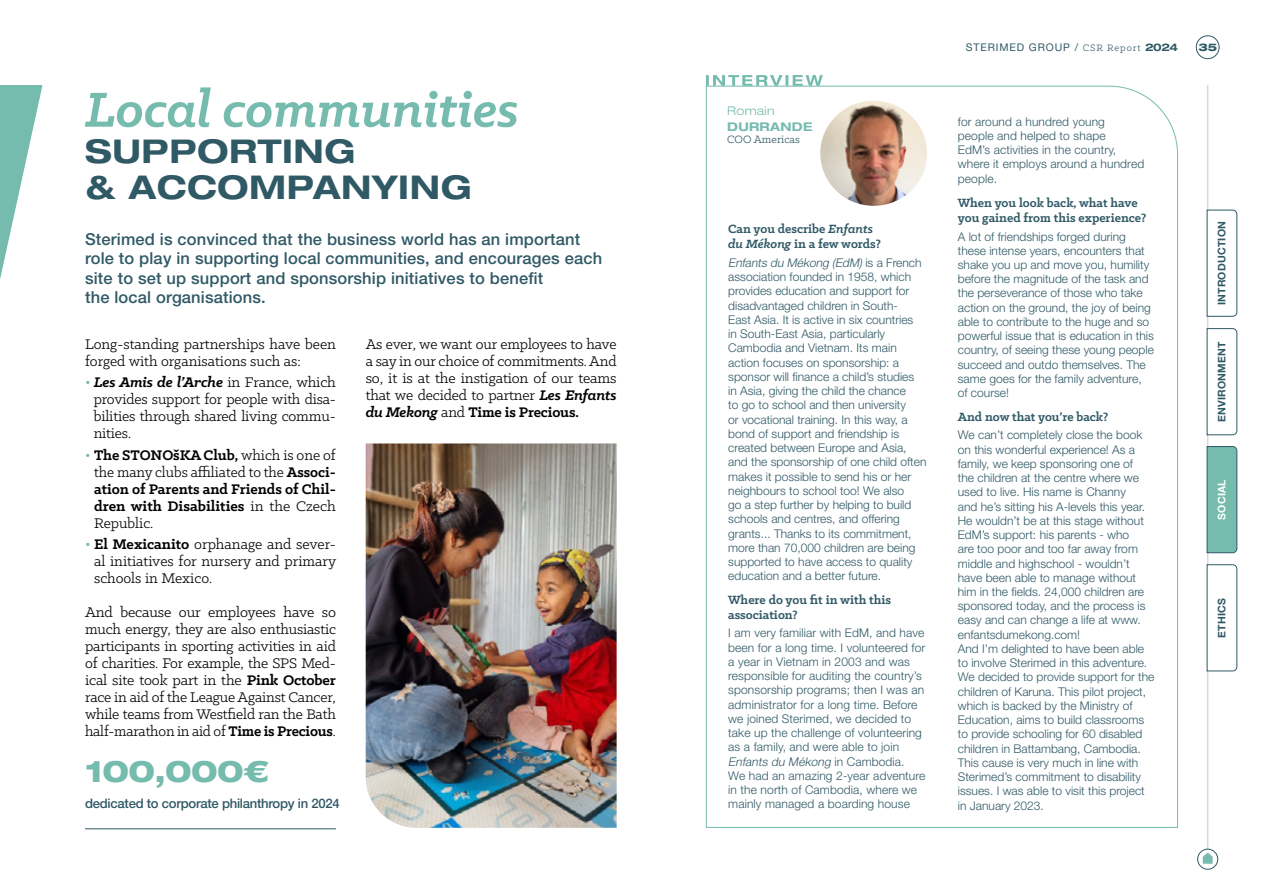
<style>
.page{position:relative;width:1263px;height:893px;background:#fff}
.page>*{position:absolute;margin:0;border:0;box-sizing:border-box;transform-origin:0 0}
.t1{font:italic 700 55.5px "Klinic Slab";color:#75bbae}
.t2{font:700 expanded 32.85px/36px "Helvetica Neue LT Std";letter-spacing:.02em;color:#305966}
.t3{font:800 expanded 30px "Helvetica Neue LT Std";letter-spacing:-.025em;color:#75bbae}
.t4{font:500 16.5px/19.5px "Helvetica Neue LT Std";letter-spacing:.01em;color:#305966}
.t5{font:15.75px/17.1px "Klinic Slab";letter-spacing:-.01em;color:#000;text-align:justify}
.t6{font:700 15.75px/17px "Klinic Slab";color:#000;text-align:justify}
.t7{font:700 13.5px/15px "Klinic Slab";color:#305966}
.t8{font:500 13.2px "Helvetica Neue LT Std";letter-spacing:-.02em;color:#305966}
.t9{font:300 12px/14.2px "Helvetica Neue LT Std";color:#305966}
.t10{font:12px "Klinic Slab";color:#305966}
.t11{font:700 expanded 12px "Helvetica Neue LT Std";letter-spacing:.025em;color:#75bbae}
.t12{font:300 expanded 12px "Helvetica Neue LT Std";letter-spacing:.025em;color:#75bbae}
.t13{font:700 10.5px "Helvetica Neue";letter-spacing:.02em;color:#305966}
.t14{font:10.5px "Helvetica Neue";letter-spacing:.085em;color:#305966}
.t15{font:700 10.5px "Helvetica Neue";letter-spacing:.02em;color:#fff}
.t16{font:800 expanded 10.5px "Helvetica Neue LT Std";color:#305966}
.s1{color:#75bbae}
.s2{font-weight:700;font-style:italic}
.s3{font-weight:400;color:#75bbae}
.s4{font-weight:400}
.s5{font-weight:700}
.s6{font-style:italic}
.s7{font-family:"Klinic Slab"}
.s8{font-family:"Helvetica Neue LT Std";font-weight:700;font-stretch:expanded}
</style>
<div class="page">
<hr style="left:1207px;top:85px;width:1px;height:764px;background:#d1ddd5">
<div style="left:1197px;top:849px;width:21px;height:21px;border:1px solid #305966;border-radius:50%"></div>
<svg style="left:1203px;top:852px;width:10px;height:12px"></svg>
<div style="left:1196px;top:36px;width:23px;height:23px;border:1px solid #305966;border-radius:50%"></div>
<svg style="left:1207px;top:328px;width:30px;height:107px"></svg>
<svg style="left:1207px;top:210px;width:30px;height:107px"></svg>
<svg style="left:1207px;top:446px;width:30px;height:107px;background:#71b5aa"></svg>
<svg style="left:1207px;top:564px;width:30px;height:107px"></svg>
<img style="left:366px;top:443px;width:251px;height:385px">
<svg style="left:705px;top:85px;width:473px;height:743px"></svg>
<svg style="left:706px;top:75px;width:117px;height:11px"></svg>
<hr style="left:85px;top:828px;width:251px;height:1px;background:#305966">
<svg style="left:0;top:85px;width:43px;height:194px"></svg>
<img style="left:820px;top:101px;width:107px;height:105px">
<h1 class="t1" style="left:85px;top:73px;width:435px">Local communities</h1>
<h2 class="t2" style="left:85px;top:132px;width:388px">SUPPORTING<br>&amp; ACCOMPANYING</h2>
<h3 class="t4" style="left:85px;top:229px;width:519px">Sterimed is convinced that the business world has an important role to play in supporting local communities, and encourages each site to set up support and sponsorship initiatives to benefit<br>the local organisations.</h3>
<h3 class="t5" style="left:85px;top:335px;width:252px">Long-standing partnerships have been forged with organisations such as:</h3>
<h3 class="t5" style="left:94px;top:373px;width:244px;text-indent:-9px"><span class="s1">•</span> <span class="s2">Les Amis de l’Arche</span> in France, which provides support for people with disa&shy;bilities through shared living commu&shy;nities.</h3>
<h3 class="t6" style="left:94px;top:446px;width:243px;text-indent:-9px"><span class="s3">•</span> The STONOšKA Club, <span class="s4">which is one of the many clubs affiliated to the</span> Associ&shy;ation of Parents and Friends of Chil&shy;dren with Disabilities <span class="s4">in the Czech Republic.</span></h3>
<h3 class="t5" style="left:94px;top:535px;width:244px;text-indent:-9px"><span class="s1">•</span> <span class="s5">El Mexicanito</span> orphanage and sever&shy;al initiatives for nursery and primary schools in Mexico.</h3>
<p class="t5" style="left:85px;top:603px;width:252px">And because our employees have so much energy, they are also enthusiastic participants in sporting activities in aid of charities. For example, the SPS Med&shy;ical site took part in the <span class="s5">Pink October </span>race in aid of the League Against Cancer, while teams from Westfield ran the Bath half-marathon in aid of <span class="s5">Time is Precious</span>.</p>
<h3 class="t3" style="left:85px;top:752px;width:186px">100,000€</h3>
<p class="t8" style="left:85px;top:795px;width:256px">dedicated to corporate philanthropy in 2024</p>
<h3 class="t5" style="left:366px;top:335px;width:252px">As ever, we want our employees to have a say in our choice of commitments. And so, it is at the instigation of our teams that we decided to partner <span class="s2">Les Enfants du Mekong</span> and <span class="s5">Time is Precious.</span></h3>
<p class="t12" style="left:727px;top:103px;width:49px">Romain</p>
<p class="t11" style="left:727px;top:120px;width:87px">DURRANDE</p>
<p class="t10" style="left:727px;top:132px;width:74px">COO Americas</p>
<p class="t7" style="left:728px;top:221px;width:154px">Can you describe <span class="s6">Enfants du Mékong</span> in a few words?</p>
<p class="t9" style="left:728px;top:255px;width:200px"><span class="s6">Enfants du Mékong (EdM)</span> i s a F r e n c h association founded in 1958, which provides education and support for disadvantaged children in South-<br>East Asia. It is active in six countries<br>in South-East Asia, particularly Cambodia and Vietnam. Its main action focuses on sponsorship: a sponsor will finance a child’s studies<br>in Asia, giving the child the chance<br>to go to school and then university<br>or vocational training. In this way, a bond of support and friendship is created between Europe and Asia, and the sponsorship of one child often makes it possible to send his or her neighbours to school too! We also<br>go a step further by helping to build schools and centres, and offering grants... Thanks to its commitment, more than 70,000 children are being supported to have access to quality education and a better future.</p>
<p class="t7" style="left:728px;top:592px;width:164px">Where do you fit in with this association?</p>
<p class="t9" style="left:728px;top:626px;width:199px">I am very familiar with EdM, and have been for a long time. I volunteered for a year in Vietnam in 2003 and was responsible for auditing the country’s sponsorship programs; then I was an administrator for a long time. Before we joined Sterimed, we decided to take up the challenge of volunteering as a family, and were able to join <span class="s6">Enfants du Mékong</span> i n C a m b o d i a .<br>We had an amazing 2-year adventure in the north of Cambodia, where we mainly managed a boarding house</p>
<p class="t14" style="left:966px;top:40px;width:214px">STERIMED GROUP / <span class="s7">CSR Report</span> <span class="s8">2024</span></p>
<p class="t16" style="left:1198px;top:40px;width:20px">35</p>
<p class="t9" style="left:958px;top:114px;width:188px">for around a hundred young<br>people and helped to shape<br>EdM’s activities in the country, where it employs around a hundred people.</p>
<p class="t7" style="left:958px;top:195px;width:190px">When you look back, what have you gained from this experience?</p>
<p class="t9" style="left:958px;top:229px;width:198px">A lot of friendships forged during these intense years, encounters that shake you up and move you, humility before the magnitude of the task and the perseverance of those who take action on the ground, the joy of being able to contribute to the huge and so powerful issue that is education in this country, of seeing these young people succeed and outdo themselves. The same goes for the family adventure, of course!</p>
<p class="t7" style="left:958px;top:409px;width:152px">And now that you’re back?</p>
<p class="t9" style="left:958px;top:428px;width:198px">We can’t completely close the book on this wonderful experience! As a family, we keep sponsoring one of<br>the children at the centre where we used to live. His name is Channy<br>and he’s sitting his A-levels this year.<br>He wouldn’t be at this stage without EdM’s support: his parents - who<br>are too poor and too far away from middle and highschool - wouldn’t have been able to manage without him in the fields. 24,000 children are sponsored today, and the process is easy and can change a life at www. enfantsdumekong.com!<br>And I’m delighted to have been able to involve Sterimed in this adventure.<br>We decided to provide support for the children of Karuna. This pilot project, which is backed by the Ministry of Education, aims to build classrooms to provide schooling for 60 disabled children in Battambang, Cambodia.<br>This cause is very much in line with Sterimed’s commitment to disability issues. I was able to visit this project in January 2023.</p>
<p class="t13" style="left:1213px;top:305px;width:86px;rotate:-90deg">INTRODUCTION</p>
<p class="t13" style="left:1213px;top:422px;width:82px;rotate:-90deg">ENVIRONMENT</p>
<p class="t15" style="left:1213px;top:520px;width:42px;rotate:-90deg">SOCIAL</p>
<p class="t13" style="left:1213px;top:638px;width:41px;rotate:-90deg">ETHICS</p>
</div>
